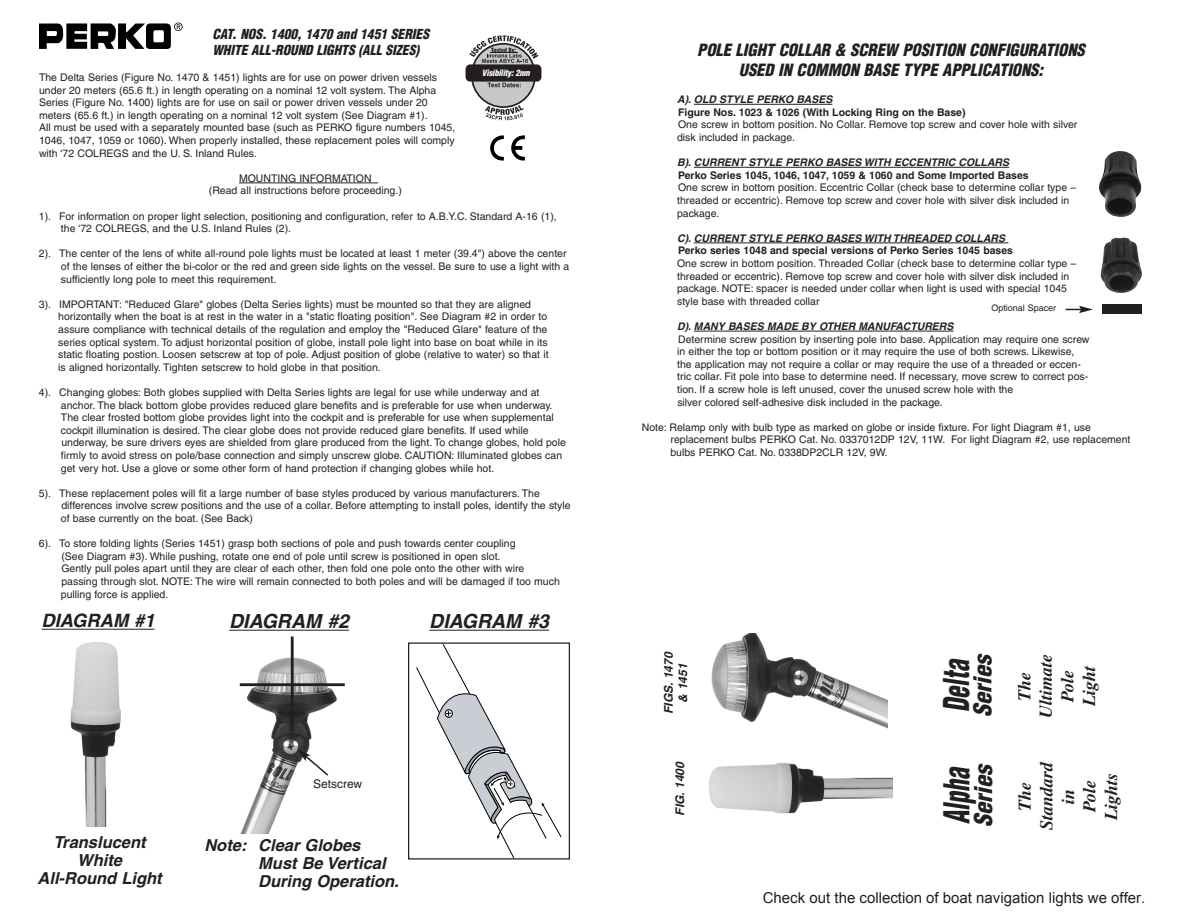
<style>
.page{position:relative;width:1188px;height:918px;background:#fff}
.page>*{position:absolute;margin:0;border:0;box-sizing:border-box;transform-origin:0 0}
.t1{font:italic 900 condensed 34.8px "Helvetica";color:#231f20;scale:.69 1}
.t2{font:italic 900 condensed 24px "Helvetica";color:#231f20}
.t3{font:italic 700 19.5px "Helvetica";color:#231f20}
.t4{font:italic 700 18.45px "Helvetica";color:#231f20}
.t5{font:italic 700 18px/21.6px "Times";color:#231f20;text-align:center}
.t6{font:italic 900 condensed 16.5px/19.8px "Helvetica";color:#231f20;text-align:center}
.t7{font:italic 700 16.5px/18px "Helvetica";color:#231f20}
.t8{font:15px "Arial";color:#221e1f}
.t9{font:italic 900 condensed 13.5px/16.2px "Helvetica";color:#231f20}
.t10{font:italic 700 12px/14.4px "Helvetica";color:#231f20;text-align:center}
.t11{font:12px "Helvetica";color:#231f20}
.t12{font:10.5px/12.6px "Helvetica";color:#231f20}
.t13{font:700 10.5px "Helvetica";color:#231f20}
.t14{font:italic 700 10.5px "Helvetica";color:#231f20}
.t15{font:9px "Helvetica";color:#231f20}
.t16{font:italic 900 condensed 8.55px "Helvetica";letter-spacing:-.025em;color:#fff}
</style>
<div class="page">
<hr style="left:239px;top:183px;width:139px;height:1px;background:#231f20">
<svg style="left:39px;top:23px;width:144px;height:26px"></svg>
<hr style="left:694px;top:104px;width:138px;height:1px;background:#231f20">
<hr style="left:694px;top:167px;width:315px;height:1px;background:#231f20">
<hr style="left:694px;top:243px;width:314px;height:1px;background:#231f20">
<hr style="left:694px;top:331px;width:260px;height:1px;background:#231f20">
<svg style="left:416px;top:644px;width:146px;height:214px"></svg>
<div style="left:408px;top:642px;width:162px;height:218px;border:1px solid #231f20"></div>
<hr style="left:41px;top:629px;width:114px;height:1px;background:#231f20">
<img style="left:239px;top:650px;width:106px;height:183px">
<hr style="left:240px;top:683px;width:105px;height:3px;background:#231f20">
<hr style="left:291px;top:637px;width:3px;height:94px;background:#231f20">
<hr style="left:429px;top:630px;width:120px;height:1px;background:#231f20">
<img style="left:70px;top:642px;width:51px;height:184px">
<hr style="left:229px;top:630px;width:120px;height:1px;background:#231f20">
<svg style="left:297px;top:749px;width:33px;height:28px"></svg>
<img style="left:709px;top:763px;width:184px;height:51px">
<img style="left:711px;top:633px;width:176px;height:95px">
<img style="left:1099px;top:151px;width:42px;height:66px">
<img style="left:1101px;top:237px;width:41px;height:56px">
<div style="left:1103px;top:304px;width:39px;height:10px;background:#231f20"></div>
<svg style="left:1066px;top:306px;width:27px;height:7px"></svg>
<svg style="left:490px;top:135px;width:14px;height:26px"></svg>
<svg style="left:511px;top:135px;width:14px;height:26px"></svg>
<div style="left:472px;top:44px;width:63px;height:63px;background:#c7c8ca;border-radius:50%"></div>
<div style="left:466px;top:65px;width:75px;height:16px;background:#231f20;border-radius:4px"></div>
<div style="left:466px;top:64px;width:75px;height:18px;border:2px solid #231f20;border-radius:4px"></div>
<svg style="left:488px;top:83px;width:33px;height:4px"></svg>
<svg style="left:469px;top:35px;width:69px;height:28px"></svg>
<svg style="left:485px;top:105px;width:39px;height:15px"></svg>
<p class="t9" style="left:212px;top:26px;width:218px">CAT. NOS. 1400, 1470 and 1451 SERIES<br>WHITE ALL-ROUND LIGHTS (ALL SIZES)</p>
<p class="t12" style="left:39px;top:72px;width:418px">The Delta Series (Figure No. 1470 &amp; 1451) lights are for use on power driven vessels under 20 meters (65.6 ft.) in length operating on a nominal 12 volt system. The Alpha Series (Figure No. 1400) lights are for use on sail or power driven vessels under 20 meters (65.6 ft.) in length operating on a nominal 12 volt system (See Diagram #1).<br>All must be used with a separately mounted base (such as PERKO figure numbers 1045, 1046, 1047, 1059 or 1060). When properly installed, these replacement poles will comply with ‘72 COLREGS and the U. S. Inland Rules.</p>
<p class="t12" style="left:209px;top:173px;width:194px;text-align:center">MOUNTING INFORMATION<br>(Read all instructions before proceeding.)</p>
<p class="t12" style="left:61px;top:211px;width:497px;text-indent:-22px">1). For information on proper light selection, positioning and configuration, refer to A.B.Y.C. Standard A-16 (1), the ‘72 COLREGS, and the U.S. Inland Rules (2).</p>
<p class="t12" style="left:61px;top:248px;width:510px;text-indent:-22px">2). The center of the lens of white all-round pole lights must be located at least 1 meter (39.4") above the center of the lenses of either the bi-color or the red and green side lights on the vessel. Be sure to use a light with a sufficiently long pole to meet this requirement.</p>
<p class="t12" style="left:58px;top:299px;width:492px;text-indent:-19px">3). IMPORTANT: "Reduced Glare" globes (Delta Series lights) must be mounted so that they are aligned horizontally when the boat is at rest in the water in a "static floating position". See Diagram #2 in order to assure compliance with technical details of the regulation and employ the "Reduced Glare" feature of the series optical system. To adjust horizontal position of globe, install pole light into base on boat while in its static floating postion. Loosen setscrew at top of pole. Adjust position of globe (relative to water) so that it is aligned horizontally. Tighten setscrew to hold globe in that position.</p>
<p class="t12" style="left:61px;top:387px;width:506px;text-indent:-22px">4). Changing globes: Both globes supplied with Delta Series lights are legal for use while underway and at anchor. The black bottom globe provides reduced glare benefits and is preferable for use when underway.<br>The clear frosted bottom globe provides light into the cockpit and is preferable for use when supplemental cockpit illumination is desired. The clear globe does not provide reduced glare benefits. If used while underway, be sure drivers eyes are shielded from glare produced from the light. To change globes, hold pole firmly to avoid stress on pole/base connection and simply unscrew globe. CAUTION: Illuminated globes can get very hot. Use a glove or some other form of hand protection if changing globes while hot.</p>
<p class="t12" style="left:61px;top:488px;width:511px;text-indent:-22px">5). These replacement poles will fit a large number of base styles produced by various manufacturers. The differences involve screw positions and the use of a collar. Before attempting to install poles, identify the style of base currently on the boat. (See Back)</p>
<p class="t12" style="left:61px;top:538px;width:500px;text-indent:-22px">6). To store folding lights (Series 1451) grasp both sections of pole and push towards center coupling<br>(See Diagram #3). While pushing, rotate one end of pole until screw is positioned in open slot.<br>Gently pull poles apart until they are clear of each other, then fold one pole onto the other with wire passing through slot. NOTE: The wire will remain connected to both poles and will be damaged if too much pulling force is applied.</p>
<p class="t16" style="left:482px;top:68px;width:49px">Visibility: 2nm</p>
<h3 class="t4" style="left:41px;top:614px;width:115px">DIAGRAM #1</h3>
<h3 class="t3" style="left:429px;top:614px;width:121px">DIAGRAM #3</h3>
<h3 class="t3" style="left:229px;top:614px;width:121px">DIAGRAM #2</h3>
<h3 class="t7" style="left:38px;top:835px;width:126px;text-align:center">Translucent<br>White<br>All-Round Light</h3>
<p class="t11" style="left:313px;top:779px;width:51px">Setscrew</p>
<h3 class="t7" style="left:258px;top:838px;width:142px;text-indent:-54px">Note: Clear Globes<br>Must Be Vertical<br>During Operation.</h3>
<h3 class="t6" style="left:697px;top:40px;width:389px">POLE LIGHT COLLAR &amp; SCREW POSITION CONFIGURATIONS<br>USED IN COMMON BASE TYPE APPLICATIONS:</h3>
<p class="t14" style="left:677px;top:96px;width:157px">A). OLD STYLE PERKO BASES</p>
<p class="t13" style="left:678px;top:108px;width:289px">Figure Nos. 1023 &amp; 1026 (With Locking Ring on the Base)</p>
<p class="t12" style="left:677px;top:119px;width:402px">One screw in bottom position. No Collar. Remove top screw and cover hole with silver disk included in package.</p>
<p class="t14" style="left:677px;top:159px;width:334px">B). CURRENT STYLE PERKO BASES WITH ECCENTRIC COLLARS</p>
<p class="t13" style="left:678px;top:171px;width:352px">Perko Series 1045, 1046, 1047, 1059 &amp; 1060 and Some Imported Bases</p>
<p class="t12" style="left:677px;top:182px;width:401px">One screw in bottom position. Eccentric Collar (check base to determine collar type – threaded or eccentric). Remove top screw and cover hole with silver disk included in package.</p>
<p class="t14" style="left:677px;top:234px;width:330px">C). CURRENT STYLE PERKO BASES WITH THREADED COLLARS</p>
<p class="t13" style="left:678px;top:247px;width:337px">Perko series 1048 and special versions of Perko Series 1045 bases</p>
<p class="t12" style="left:677px;top:258px;width:401px">One screw in bottom position. Threaded Collar (check base to determine collar type – threaded or eccentric). Remove top screw and cover hole with silver disk included in package. NOTE: spacer is needed under collar when light is used with special 1045 style base with threaded collar</p>
<p class="t14" style="left:677px;top:322px;width:278px">D). MANY BASES MADE BY OTHER MANUFACTURERS</p>
<p class="t12" style="left:677px;top:334px;width:414px">Determine screw position by inserting pole into base. Application may require one screw in either the top or bottom position or it may require the use of both screws. Likewise, the application may not require a collar or may require the use of a threaded or eccen&shy;tric collar. Fit pole into base to determine need. If necessary, move screw to correct pos&shy;tion. If a screw hole is left unused, cover the unused screw hole with the<br>silver colored self-adhesive disk included in the package.</p>
<p class="t12" style="left:671px;top:422px;width:461px;text-indent:-29px">Note: Relamp only with bulb type as marked on globe or inside fixture. For light Diagram #1, use replacement bulbs PERKO Cat. No. 0337012DP 12V, 11W. For light Diagram #2, use replacement bulbs PERKO Cat. No. 0338DP2CLR 12V, 9W.</p>
<p class="t15" style="left:991px;top:304px;width:66px">Optional Spacer</p>
<p class="t10" style="left:662px;top:714px;width:63px;rotate:-90deg">FIGS. 1470 &amp; 1451</p>
<p class="t10" style="left:674px;top:816px;width:55px;rotate:-90deg">FIG. 1400</p>
<h1 class="t1" style="left:937px;top:712px;width:77px;rotate:-90deg">Delta</h1>
<h2 class="t2" style="left:969px;top:717px;width:63px;rotate:-90deg">Series</h2>
<h3 class="t5" style="left:1015px;top:718px;width:66px;rotate:-90deg">The<br>Ultimate<br>Pole<br>Light</h3>
<h2 class="t2" style="left:970px;top:827px;width:63px;rotate:-90deg">Series</h2>
<h3 class="t5" style="left:1016px;top:830px;width:70px;rotate:-90deg">The<br>Standard in<br>Pole<br>Lights</h3>
<h1 class="t1" style="left:937px;top:824px;width:83px;rotate:-90deg">Alpha</h1>
<h3 class="t8" style="left:763px;top:888px;width:384px">Check out the collection of boat navigation lights we offer.</h3>
</div>
